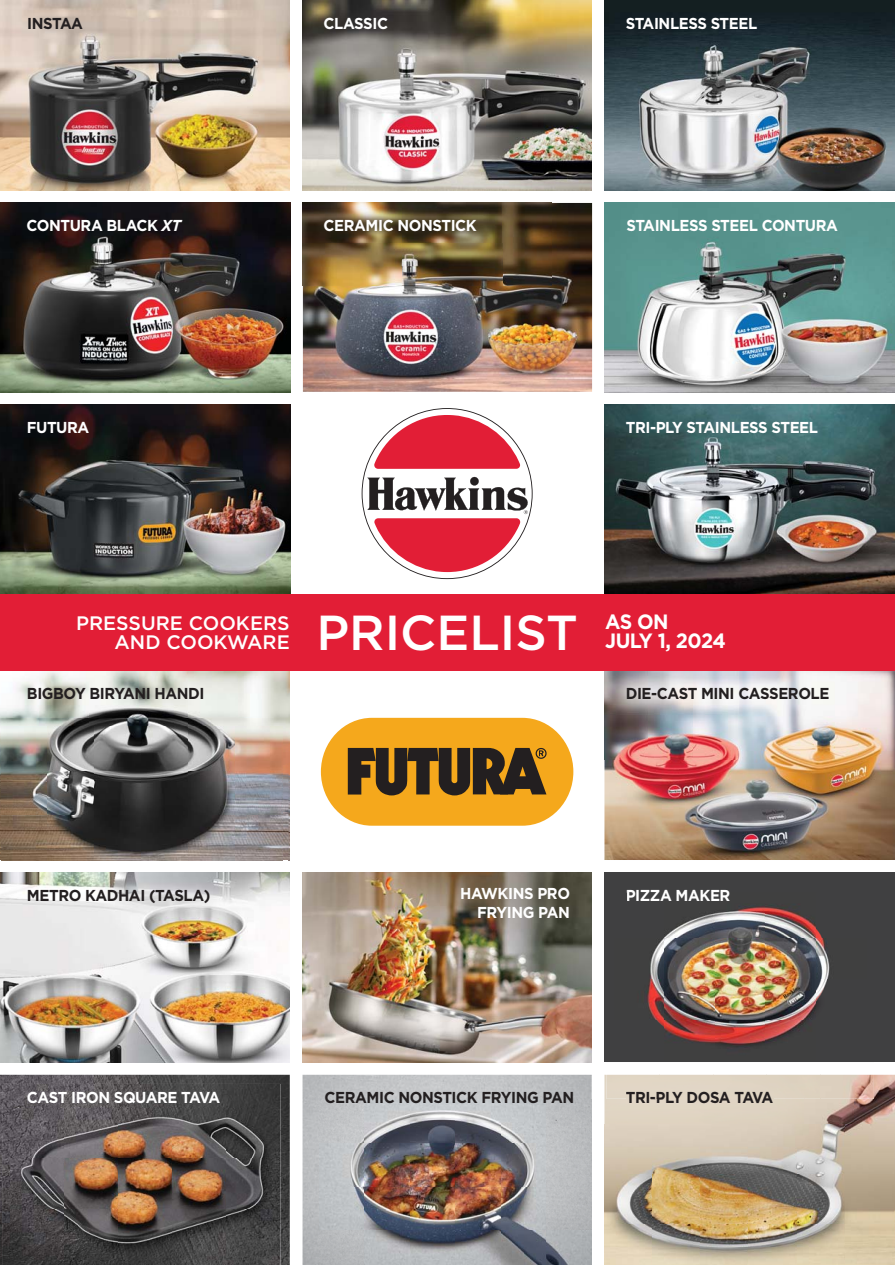
<style>
.page{position:relative;width:895px;height:1265px;background:#fff}
.page>*{position:absolute;margin:0;border:0;box-sizing:border-box;transform-origin:0 0}
.t1{font:500 49.05px "Gotham";color:#fff}
.t2{font:700 20.7px/19.5px "Gotham";letter-spacing:-.03em;color:#fff;scale:.94 1}
.t3{font:500 19.5px/19.8px "Gotham";color:#fff;text-align:right}
.t4{font:700 15.75px/19px "Gotham";letter-spacing:-.025em;color:#fff;text-align:right;scale:.94 1}
.t5{font:700 15.75px "Gotham";letter-spacing:-.025em;color:#231f20;scale:.94 1}
.s1{font-style:italic}
</style>
<div class="page">
<img style="left:289px;top:671px;width:1px;height:189px">
<img style="left:0;top:671px;width:289px;height:47px">
<img style="left:0;top:718px;width:40px;height:47px">
<img style="left:40px;top:718px;width:199px;height:9px">
<img style="left:239px;top:718px;width:50px;height:47px">
<img style="left:0;top:765px;width:1px;height:95px">
<img style="left:282px;top:765px;width:7px;height:95px">
<img style="left:1px;top:727px;width:281px;height:133px">
<div style="left:604px;top:873px;width:291px;height:189px;background:#404041"></div>
<img style="left:604px;top:0;width:291px;height:190px">
<svg style="left:362px;top:408px;width:171px;height:171px"></svg>
<img style="left:303px;top:0;width:289px;height:190px">
<img style="left:0;top:0;width:290px;height:190px">
<img style="left:0;top:405px;width:290px;height:189px">
<img style="left:604px;top:405px;width:291px;height:189px">
<img style="left:302px;top:873px;width:290px;height:189px">
<img style="left:604px;top:671px;width:291px;height:189px">
<img style="left:604px;top:671px;width:134px;height:89px">
<img style="left:604px;top:1075px;width:50px;height:190px">
<img style="left:754px;top:1099px;width:100px;height:25px">
<img style="left:854px;top:1075px;width:41px;height:49px">
<img style="left:652px;top:1124px;width:243px;height:141px">
<img style="left:626px;top:1093px;width:147px;height:10px">
<img style="left:604px;top:203px;width:291px;height:189px">
<img style="left:0;top:203px;width:290px;height:189px">
<div style="left:321px;top:718px;width:252px;height:108px;background:#f5a81c;border-radius:52px"></div>
<svg style="left:348px;top:748px;width:198px;height:47px"></svg>
<img style="left:303px;top:203px;width:289px;height:189px">
<img style="left:303px;top:203px;width:249px;height:82px">
<img style="left:302px;top:1075px;width:290px;height:190px">
<img style="left:320px;top:1099px;width:272px;height:166px">
<div style="left:0;top:594px;width:895px;height:77px;background:#e21e36"></div>
<img style="left:0;top:1075px;width:290px;height:190px">
<img style="left:0;top:873px;width:290px;height:189px">
<img style="left:2px;top:1084px;width:46px;height:46px">
<img style="left:48px;top:1084px;width:186px;height:24px">
<img style="left:234px;top:1084px;width:46px;height:24px">
<img style="left:2px;top:1130px;width:9px;height:93px">
<img style="left:2px;top:1223px;width:46px;height:42px">
<img style="left:48px;top:1260px;width:186px;height:5px">
<img style="left:234px;top:1260px;width:46px;height:5px">
<img style="left:28px;top:1091px;width:192px;height:12px">
<img style="left:11px;top:1108px;width:269px;height:152px">
<img style="left:607px;top:1074px;width:267px;height:1px">
<img style="left:606px;top:1075px;width:54px;height:24px">
<img style="left:767px;top:1075px;width:107px;height:24px">
<img style="left:646px;top:937px;width:19px;height:93px">
<img style="left:665px;top:913px;width:50px;height:130px">
<img style="left:715px;top:905px;width:115px;height:143px">
<p class="t5" style="left:27px;top:18px;width:61px">INSTAA</p>
<p class="t4" style="left:324px;top:15px;width:70px">CLASSIC</p>
<p class="t4" style="left:626px;top:15px;width:141px">STAINLESS STEEL</p>
<p class="t4" style="left:323px;top:217px;width:165px">CERAMIC NONSTICK</p>
<p class="t4" style="left:26px;top:217px;width:166px">CONTURA BLACK <span class="s1">XT</span></p>
<p class="t4" style="left:626px;top:217px;width:227px">STAINLESS STEEL CONTURA</p>
<p class="t4" style="left:27px;top:419px;width:68px">FUTURA</p>
<p class="t4" style="left:626px;top:419px;width:206px">TRI-PLY STAINLESS STEEL</p>
<p class="t3" style="left:76px;top:615px;width:215px">PRESSURE COOKERS<br>AND COOKWARE</p>
<p class="t5" style="left:27px;top:687px;width:190px">BIGBOY BIRYANI HANDI</p>
<p class="t1" style="left:316px;top:615px;width:263px">PRICELIST</p>
<p class="t2" style="left:605px;top:614px;width:130px">AS ON<br>JULY 1, 2024</p>
<p class="t5" style="left:626px;top:688px;width:218px">DIE-CAST MINI CASSEROLE</p>
<p class="t5" style="left:27px;top:889px;width:197px">METRO KADHAI (TASLA)</p>
<p class="t4" style="left:460px;top:886px;width:118px">HAWKINS PRO<br>FRYING PAN</p>
<p class="t4" style="left:626px;top:887px;width:113px">PIZZA MAKER</p>
<p class="t5" style="left:324px;top:1091px;width:267px">CERAMIC NONSTICK FRYING PAN</p>
<p class="t4" style="left:27px;top:1089px;width:207px">CAST IRON SQUARE TAVA</p>
<p class="t5" style="left:626px;top:1092px;width:159px">TRI-PLY DOSA TAVA</p>
</div>
